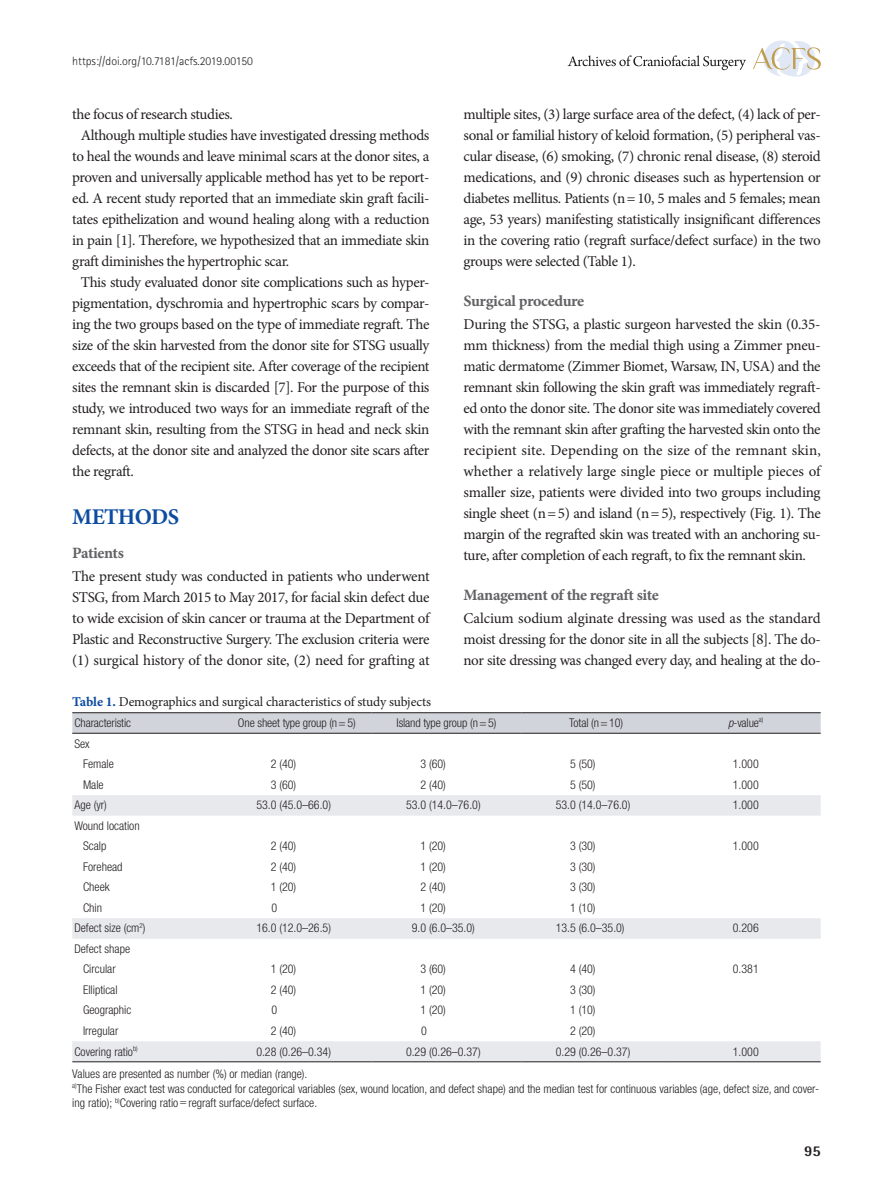
<style>
.page{position:relative;width:893px;height:1191px;background:#fff}
.page>*{position:absolute;margin:0;border:0;box-sizing:border-box;transform-origin:0 0}
.대제목{font:700 22.5px "Minion Pro";letter-spacing:-.03em;color:#0d4da1}
.중제목{font:15.75px "Minion Pro Bold Capt";letter-spacing:-.025em;color:#636366}
.본문_0{font:15px/21px "Minion Pro";letter-spacing:-.025em;color:#231f20;text-align:justify}
.본문{font:15px/21px "Minion Pro";letter-spacing:-.025em;color:#231f20;text-align:justify}
.t1{font:800 15px "Rotis Semi Sans Std";color:#231f20}
.표그림제목{font:13.5px "Minion Pro";letter-spacing:-.01em;color:#231f20}
.표본문{font:300 condensed 12px/14.4px "Helvetica Neue LT Std";color:#231f20}
.표열제목{font:300 condensed 12px "Helvetica Neue LT Std";letter-spacing:-.01em;color:#231f20}
.t2{font:300 12px "Rotis Sans Serif Std";color:#231f20}
.s1{font-family:"Minion Pro Bold Capt";color:#0d4da1}
.s2{font-style:italic}
.s3{font-family:"Dotum";font-weight:400;font-stretch:normal}
</style>
<div class="page">
<svg style="left:753px;top:40px;width:68px;height:37px"></svg>
<svg style="left:568px;top:55px;width:178px;height:15px"></svg>
<svg style="left:72px;top:713px;width:749px;height:20px;background:#cdcfd7"></svg>
<svg style="left:72px;top:795px;width:749px;height:266px"></svg>
<hr style="left:72px;top:1061px;width:150px;height:1px;background:#231f20">
<hr style="left:222px;top:1061px;width:150px;height:1px;background:#231f20">
<hr style="left:372px;top:1061px;width:149px;height:1px;background:#231f20">
<hr style="left:521px;top:1061px;width:150px;height:1px;background:#231f20">
<hr style="left:671px;top:1061px;width:150px;height:1px;background:#231f20">
<hr style="left:72px;top:712px;width:150px;height:1px;background:#231f20">
<hr style="left:222px;top:712px;width:150px;height:1px;background:#231f20">
<hr style="left:372px;top:712px;width:149px;height:1px;background:#231f20">
<hr style="left:521px;top:712px;width:150px;height:1px;background:#231f20">
<hr style="left:671px;top:712px;width:150px;height:1px;background:#231f20">
<hr style="left:72px;top:733px;width:150px;height:1px;background:#231f20">
<hr style="left:222px;top:733px;width:150px;height:1px;background:#231f20">
<hr style="left:372px;top:733px;width:149px;height:1px;background:#231f20">
<hr style="left:521px;top:733px;width:150px;height:1px;background:#231f20">
<hr style="left:671px;top:733px;width:150px;height:1px;background:#231f20">
<p class="t2" style="left:72px;top:54px;width:182px">https://doi.org/10.7181/acfs.2019.00150</p>
<p class="본문" style="left:72px;top:103px;width:162px">the focus of research studies.</p>
<p class="본문" style="left:72px;top:124px;width:359px;text-indent:9px">Although multiple studies have investigated dressing methods to heal the wounds and leave minimal scars at the donor sites, a proven and universally applicable method has yet to be report&shy;ed. A recent study reported that an immediate skin graft facili&shy;tates epithelization and wound healing along with a reduction in pain [1]. Therefore, we hypothesized that an immediate skin graft diminishes the hypertrophic scar.</p>
<p class="본문" style="left:72px;top:271px;width:359px;text-indent:9px">This study evaluated donor site complications such as hyper&shy;pigmentation, dyschromia and hypertrophic scars by compar&shy;ing the two groups based on the type of immediate regraft. The size of the skin harvested from the donor site for STSG usually exceeds that of the recipient site. After coverage of the recipient sites the remnant skin is discarded [7]. For the purpose of this study, we introduced two ways for an immediate regraft of the remnant skin, resulting from the STSG in head and neck skin defects, at the donor site and analyzed the donor site scars after the regraft.</p>
<p class="대제목" style="left:72px;top:501px;width:108px">METHODS</p>
<p class="중제목" style="left:72px;top:542px;width:53px">Patients</p>
<p class="본문_0" style="left:72px;top:565px;width:359px">The present study was conducted in patients who underwent STSG, from March 2015 to May 2017, for facial skin defect due to wide excision of skin cancer or trauma at the Department of Plastic and Reconstructive Surgery. The exclusion criteria were (1) surgical history of the donor site, (2) need for grafting at</p>
<p class="본문_0" style="left:463px;top:103px;width:359px">multiple sites, (3) large surface area of the defect, (4) lack of per&shy;sonal or familial history of keloid formation, (5) peripheral vas&shy;cular disease, (6) smoking, (7) chronic renal disease, (8) steroid medications, and (9) chronic diseases such as hypertension or diabetes mellitus. Patients (n= 10, 5 males and 5 females; mean age, 53 years) manifesting statistically insignificant differences in the covering ratio (regraft surface/defect surface) in the two groups were selected (Table 1).</p>
<p class="중제목" style="left:463px;top:290px;width:122px">Surgical procedure</p>
<p class="본문_0" style="left:463px;top:313px;width:359px">During the STSG, a plastic surgeon harvested the skin (0.35- mm thickness) from the medial thigh using a Zimmer pneu&shy;matic dermatome (Zimmer Biomet, Warsaw, IN, USA) and the remnant skin following the skin graft was immediately regraft&shy;ed onto the donor site. The donor site was immediately covered with the remnant skin after grafting the harvested skin onto the recipient site. Depending on the size of the remnant skin, whether a relatively large single piece or multiple pieces of smaller size, patients were divided into two groups including single sheet (n= 5) and island (n= 5), respectively (Fig. 1). The margin of the regrafted skin was treated with an anchoring su&shy;ture, after completion of each regraft, to fix the remnant skin.</p>
<p class="중제목" style="left:463px;top:584px;width:197px">Management of the regraft site</p>
<p class="본문_0" style="left:463px;top:607px;width:359px">Calcium sodium alginate dressing was used as the standard moist dressing for the donor site in all the subjects [8]. The do&shy;nor site dressing was changed every day, and healing at the do-</p>
<p class="표그림제목" style="left:72px;top:692px;width:360px"><span class="s1">Table 1.</span> Demographics and surgical characteristics of study subjects</p>
<p class="표열제목" style="left:74px;top:716px;width:58px">Characteristic</p>
<p class="표열제목" style="left:238px;top:716px;width:119px">One sheet type group (n= 5)</p>
<p class="표열제목" style="left:397px;top:716px;width:101px">Island type group (n= 5)</p>
<p class="표열제목" style="left:569px;top:716px;width:55px">Total (n= 10)</p>
<p class="표열제목" style="left:728px;top:716px;width:37px"><span class="s2">p</span>-value<sup>a)</sup></p>
<p class="표본문" style="left:74px;top:736px;width:17px">Sex</p>
<p class="표본문" style="left:83px;top:757px;width:32px">Female</p>
<p class="표본문" style="left:271px;top:757px;width:27px">2 (40)</p>
<p class="표본문" style="left:420px;top:757px;width:27px">3 (60)</p>
<p class="표본문" style="left:570px;top:757px;width:27px">5 (50)</p>
<p class="표본문" style="left:733px;top:757px;width:27px">1.000</p>
<p class="표본문" style="left:83px;top:777px;width:22px">Male</p>
<p class="표본문" style="left:271px;top:777px;width:27px">3 (60)</p>
<p class="표본문" style="left:420px;top:777px;width:27px">2 (40)</p>
<p class="표본문" style="left:570px;top:777px;width:27px">5 (50)</p>
<p class="표본문" style="left:733px;top:777px;width:27px">1.000</p>
<p class="표본문" style="left:74px;top:798px;width:34px">Age (yr)</p>
<p class="표본문" style="left:256px;top:798px;width:76px">53.0 (45.0–66.0)</p>
<p class="표본문" style="left:406px;top:798px;width:76px">53.0 (14.0–76.0)</p>
<p class="표본문" style="left:556px;top:798px;width:76px">53.0 (14.0–76.0)</p>
<p class="표본문" style="left:733px;top:798px;width:27px">1.000</p>
<p class="표본문" style="left:74px;top:818px;width:67px">Wound location</p>
<p class="표본문" style="left:83px;top:839px;width:25px">Scalp</p>
<p class="표본문" style="left:271px;top:839px;width:27px">2 (40)</p>
<p class="표본문" style="left:420px;top:839px;width:27px">1 (20)</p>
<p class="표본문" style="left:570px;top:839px;width:27px">3 (30)</p>
<p class="표본문" style="left:733px;top:839px;width:27px">1.000</p>
<p class="표본문" style="left:83px;top:859px;width:41px">Forehead</p>
<p class="표본문" style="left:271px;top:859px;width:27px">2 (40)</p>
<p class="표본문" style="left:420px;top:859px;width:27px">1 (20)</p>
<p class="표본문" style="left:570px;top:859px;width:27px">3 (30)</p>
<p class="표본문" style="left:83px;top:880px;width:28px">Cheek</p>
<p class="표본문" style="left:271px;top:880px;width:27px">1 (20)</p>
<p class="표본문" style="left:420px;top:880px;width:27px">2 (40)</p>
<p class="표본문" style="left:570px;top:880px;width:27px">3 (30)</p>
<p class="표본문" style="left:83px;top:900px;width:21px">Chin</p>
<p class="표본문" style="left:271px;top:900px;width:7px">0</p>
<p class="표본문" style="left:420px;top:900px;width:27px">1 (20)</p>
<p class="표본문" style="left:570px;top:900px;width:27px">1 (10)</p>
<p class="표본문" style="left:74px;top:921px;width:73px">Defect size (cm<sup>2</sup>)</p>
<p class="표본문" style="left:256px;top:921px;width:76px">16.0 (12.0–26.5)</p>
<p class="표본문" style="left:412px;top:921px;width:65px">9.0 (6.0–35.0)</p>
<p class="표본문" style="left:556px;top:921px;width:70px">13.5 (6.0–35.0)</p>
<p class="표본문" style="left:733px;top:921px;width:27px">0.206</p>
<p class="표본문" style="left:74px;top:941px;width:57px">Defect shape</p>
<p class="표본문" style="left:83px;top:962px;width:34px">Circular</p>
<p class="표본문" style="left:271px;top:962px;width:27px">1 (20)</p>
<p class="표본문" style="left:420px;top:962px;width:27px">3 (60)</p>
<p class="표본문" style="left:570px;top:962px;width:27px">4 (40)</p>
<p class="표본문" style="left:733px;top:962px;width:27px">0.381</p>
<p class="표본문" style="left:83px;top:982px;width:36px">Elliptical</p>
<p class="표본문" style="left:271px;top:982px;width:27px">2 (40)</p>
<p class="표본문" style="left:420px;top:982px;width:27px">1 (20)</p>
<p class="표본문" style="left:570px;top:982px;width:27px">3 (30)</p>
<p class="표본문" style="left:83px;top:1003px;width:50px">Geographic</p>
<p class="표본문" style="left:271px;top:1003px;width:7px">0</p>
<p class="표본문" style="left:420px;top:1003px;width:27px">1 (20)</p>
<p class="표본문" style="left:570px;top:1003px;width:27px">1 (10)</p>
<p class="표본문" style="left:83px;top:1023px;width:37px">Irregular</p>
<p class="표본문" style="left:271px;top:1023px;width:27px">2 (40)</p>
<p class="표본문" style="left:421px;top:1023px;width:7px">0</p>
<p class="표본문" style="left:570px;top:1023px;width:27px">2 (20)</p>
<p class="표본문" style="left:74px;top:1044px;width:65px">Covering ratio<sup>b)</sup></p>
<p class="표본문" style="left:256px;top:1044px;width:76px">0.28 (0.26–0.34)</p>
<p class="표본문" style="left:406px;top:1044px;width:76px">0.29 (0.26–0.37)</p>
<p class="표본문" style="left:556px;top:1044px;width:76px">0.29 (0.26–0.37)</p>
<p class="표본문" style="left:733px;top:1044px;width:27px">1.000</p>
<p class="표본문" style="left:72px;top:1066px;width:237px">Values are presented as number (%) or median (range).</p>
<p class="표본문" style="left:72px;top:1081px;width:748px"><sup>a)</sup>The Fisher exact test was conducted for categorical variables (sex, wound location, and defect shape) and the median test for continuous variables (age, defect size, and cover&shy;ing ratio); <sup>b)</sup>Covering ratio<span class="s3">=</span>regraft surface/defect surface.</p>
<p class="t1" style="left:804px;top:1141px;width:18px">95</p>
</div>
